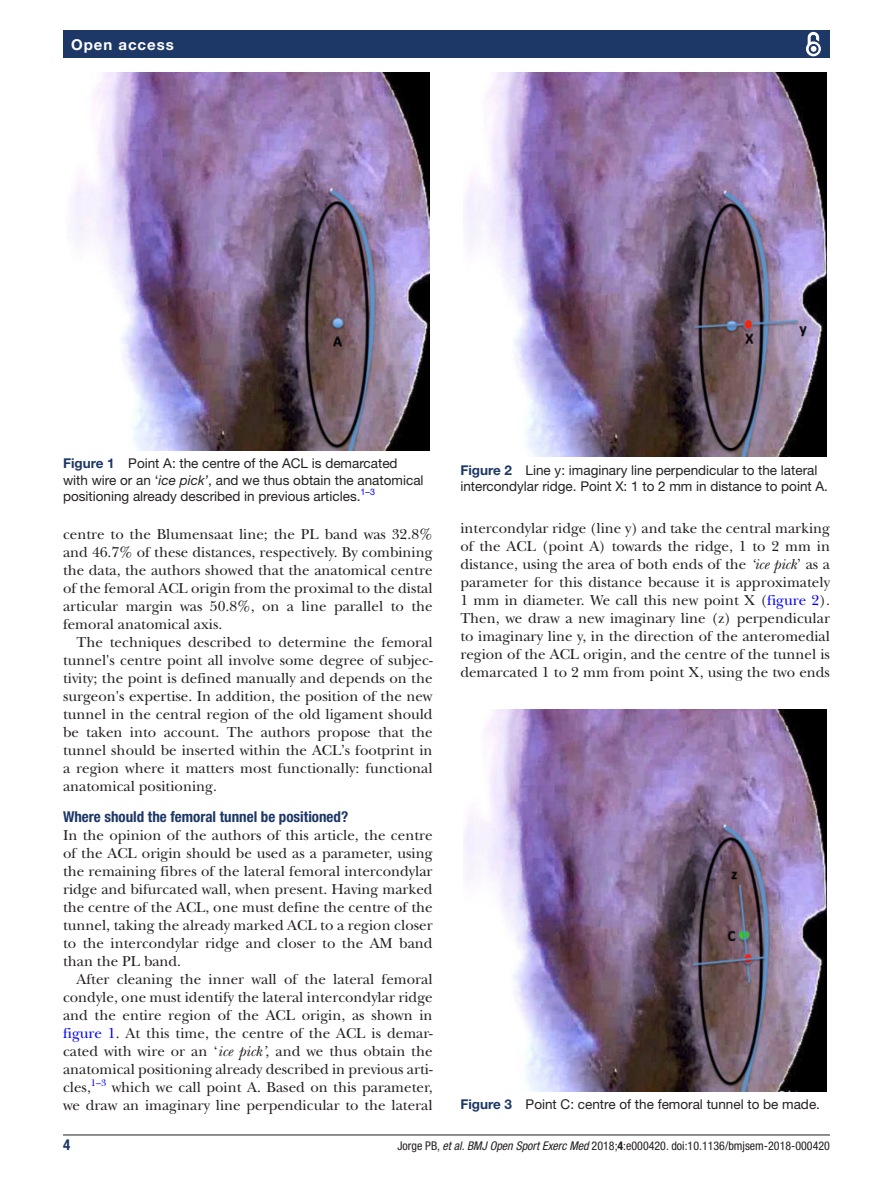
<style>
.page{position:relative;width:893px;height:1191px;background:#fff}
.page>*{position:absolute;margin:0;border:0;box-sizing:border-box;transform-origin:0 0}
.t1{font:15px/18px "New Baskerville";color:#231f20;text-align:justify}
.t2{font:700 condensed 15px "Helvetica Neue LT Std";color:#1d3766}
.t3{font:700 15px "Helvetica Neue LT Std";letter-spacing:.065em;color:#fff}
.t4{font:13.5px/16.5px "Helvetica Neue LT Std";color:#231f20}
.t5{font:condensed 12px "Helvetica Neue LT Std";color:#231f20}
.t6{font:9.9px "New Baskerville";color:#00f}
.s1{font-weight:700;color:#1d3766}
.s2{font-style:italic}
.s3{color:#00f}
.s4{font-weight:700}
</style>
<div class="page">
<hr style="left:63px;top:1134px;width:767px;height:1px;background:#231f20">
<div style="left:63px;top:31px;width:767px;height:27px;background:#1d3766"></div>
<svg style="left:806px;top:31px;width:15px;height:26px"></svg>
<img style="left:71px;top:73px;width:358px;height:377px">
<img style="left:464px;top:73px;width:362px;height:384px">
<img style="left:464px;top:709px;width:362px;height:382px">
<p class="t3" style="left:71px;top:35px;width:104px">Open access</p>
<p class="t4" style="left:63px;top:455px;width:362px"><span class="s1">Figure 1</span> Point A: the centre of the ACL is demarcated with wire or an ‘<span class="s2">ice pick’</span>, and we thus obtain the anatomical positioning already described in previous articles.<sup>1–3</sup></p>
<p class="t4" style="left:460px;top:462px;width:369px"><span class="s1">Figure 2</span> Line y: imaginary line perpendicular to the lateral intercondylar ridge. Point X: 1 to 2 mm in distance to point A.</p>
<p class="t1" style="left:63px;top:525px;width:371px">centre to the Blumensaat line; the PL band was 32.8% and 46.7% of these distances, respectively. By combining the data, the authors showed that the anatomical centre of the femoral ACL origin from the proximal to the distal articular margin was 50.8%, on a line parallel to the femoral anatomical axis.</p>
<p class="t1" style="left:63px;top:633px;width:371px;text-indent:14px">The techniques described to determine the femoral tunnel's centre point all involve some degree of subjec&shy;tivity; the point is defined manually and depends on the surgeon's expertise. In addition, the position of the new tunnel in the central region of the old ligament should be taken into account. The authors propose that the tunnel should be inserted within the ACL’s footprint in a region where it matters most functionally: functional anatomical positioning.</p>
<p class="t2" style="left:63px;top:807px;width:287px">Where should the femoral tunnel be positioned?</p>
<p class="t1" style="left:63px;top:826px;width:371px">In the opinion of the authors of this article, the centre of the ACL origin should be used as a parameter, using the remaining fibres of the lateral femoral intercondylar ridge and bifurcated wall, when present. Having marked the centre of the ACL, one must define the centre of the tunnel, taking the already marked ACL to a region closer to the intercondylar ridge and closer to the AM band than the PL band.</p>
<p class="t1" style="left:63px;top:970px;width:371px;text-indent:14px">After cleaning the inner wall of the lateral femoral condyle, one must identify the lateral intercondylar ridge and the entire region of the ACL origin, as shown in <span class="s3">figure 1</span>. At this time, the centre of the ACL is demar&shy;cated with wire or an ‘<span class="s2">ice pick’</span>, and we thus obtain the anatomical positioning already described in previous arti&shy;cles,</p>
<p class="t6" style="left:91px;top:1076px;width:17px">1–3</p>
<p class="t1" style="left:63px;top:1078px;width:371px;text-align:right">which we call point A. Based on this parameter,<br>we draw an imaginary line perpendicular to the lateral</p>
<p class="t1" style="left:460px;top:519px;width:371px">intercondylar ridge (line y) and take the central marking of the ACL (point A) towards the ridge, 1 to 2 mm in distance, using the area of both ends of the <span class="s2">‘ice pick</span>’ as a parameter for this distance because it is approximately 1 mm in diameter. We call this new point X (<span class="s3">figure 2</span>).<br>Then, we draw a new imaginary line (z) perpendicular to imaginary line y, in the direction of the anteromedial region of the ACL origin, and the centre of the tunnel is demarcated 1 to 2 mm from point X, using the two ends</p>
<p class="t4" style="left:460px;top:1096px;width:361px"><span class="s1">Figure 3</span> Point C: centre of the femoral tunnel to be made.</p>
<p class="t2" style="left:63px;top:1135px;width:9px">4</p>
<p class="t5" style="left:398px;top:1138px;width:434px">Jorge PB, <span class="s2">et al</span>. <span class="s2">BMJ Open Sport Exerc Med</span> 2018;<span class="s4">4</span>:e000420. doi:10.1136/bmjsem-2018-000420</p>
</div>
